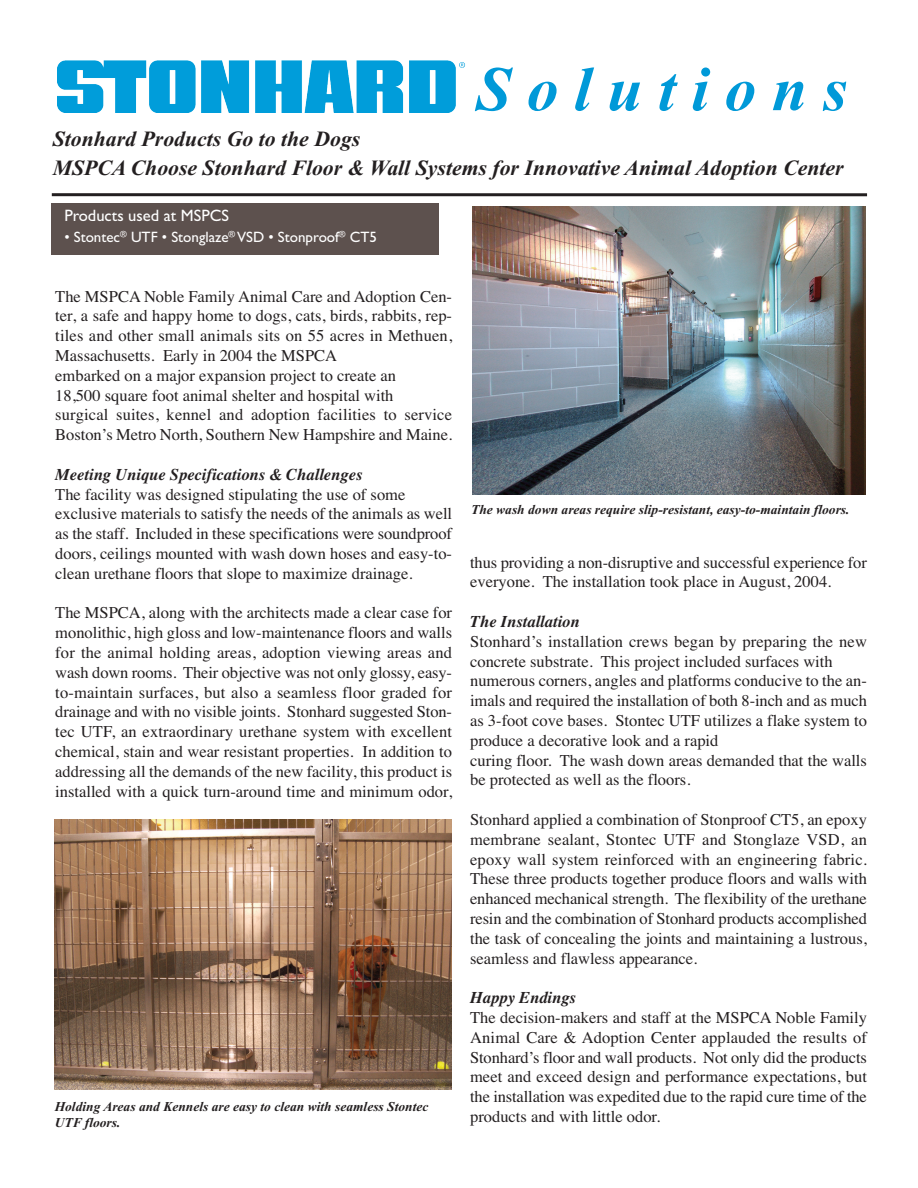
<style>
.page{position:relative;width:918px;height:1188px;background:#fff}
.page>*{position:absolute;margin:0;border:0;box-sizing:border-box;transform-origin:0 0}
.t1{font:italic 700 63px "Times New Roman";letter-spacing:.25em;color:#0099d8}
.t2{font:italic 700 21.75px/28.5px "Times New Roman";color:#231f20}
.t3{font:16.5px/19.8px "Times";color:#231f20}
.t4{font:italic 700 16.5px "Times";color:#231f20}
.t5{font:16.5px "Gill Sans";color:#fff}
.t6{font:15px "Gill Sans";color:#fff}
.t7{font:italic 700 13.5px/16.2px "Times New Roman";color:#231f20}
</style>
<div class="page">
<img style="left:473px;top:207px;width:393px;height:287px">
<img style="left:54px;top:820px;width:398px;height:270px">
<img style="left:57px;top:60px;width:408px;height:53px">
<hr style="left:52px;top:193px;width:815px;height:3px;background:#231f20">
<div style="left:52px;top:204px;width:387px;height:51px;background:#5d514e"></div>
<h1 class="t1" style="left:476px;top:52px;width:373px">Solutions</h1>
<h2 class="t2" style="left:53px;top:124px;width:793px">Stonhard Products Go to the Dogs<br>MSPCA Choose Stonhard Floor &amp; Wall Systems for Innovative Animal Adoption Center</h2>
<p class="t5" style="left:64px;top:206px;width:166px">Products used at MSPCS</p>
<p class="t6" style="left:64px;top:228px;width:314px">• Stontec<sup>®</sup> UTF • Stonglaze<sup>®</sup> VSD • Stonproof<sup>®</sup> CT5</p>
<p class="t3" style="left:55px;top:286px;width:398px">The MSPCA Noble Family Animal Care and Adoption Cen&shy;ter, a safe and happy home to dogs, cats, birds, rabbits, rep&shy;tiles and other small animals sits on 55 acres in Methuen, Massachusetts. Early in 2004 the MSPCA<br>embarked on a major expansion project to create an<br>18,500 square foot animal shelter and hospital with<br>surgical suites, kennel and adoption facilities to service Boston’s Metro North, Southern New Hampshire and Maine.</p>
<p class="t4" style="left:55px;top:464px;width:309px">Meeting Unique Specifications &amp; Challenges</p>
<p class="t3" style="left:55px;top:484px;width:398px">The facility was designed stipulating the use of some exclusive materials to satisfy the needs of the animals as well as the staff. Included in these specifications were soundproof doors, ceilings mounted with wash down hoses and easy-to&shy;clean urethane floors that slope to maximize drainage.</p>
<p class="t3" style="left:55px;top:603px;width:398px;text-align:justify">The MSPCA, along with the architects made a clear case for monolithic, high gloss and low-maintenance floors and walls for the animal holding areas, adoption viewing areas and wash down rooms. Their objective was not only glossy, easy&shy;to-maintain surfaces, but also a seamless floor graded for drainage and with no visible joints. Stonhard suggested Ston&shy;tec UTF, an extraordinary urethane system with excellent chemical, stain and wear resistant properties. In addition to addressing all the demands of the new facility, this product is installed with a quick turn-around time and minimum odor,</p>
<p class="t7" style="left:55px;top:1098px;width:375px">Holding Areas and Kennels are easy to clean with seamless Stontec<br>UTF floors.</p>
<p class="t7" style="left:471px;top:501px;width:380px">The wash down areas require slip-resistant, easy-to-maintain floors.</p>
<p class="t3" style="left:470px;top:552px;width:398px">thus providing a non-disruptive and successful experience for everyone. The installation took place in August, 2004.</p>
<p class="t4" style="left:470px;top:612px;width:111px">The Installation</p>
<p class="t3" style="left:470px;top:631px;width:398px">Stonhard’s installation crews began by preparing the new concrete substrate. This project included surfaces with numerous corners, angles and platforms conducive to the an&shy;imals and required the installation of both 8-inch and as much as 3-foot cove bases. Stontec UTF utilizes a flake system to produce a decorative look and a rapid<br>curing floor. The wash down areas demanded that the walls be protected as well as the floors.</p>
<p class="t3" style="left:470px;top:809px;width:398px;text-align:justify">Stonhard applied a combination of Stonproof CT5, an epoxy membrane sealant, Stontec UTF and Stonglaze VSD, an epoxy wall system reinforced with an engineering fabric.<br>These three products together produce floors and walls with enhanced mechanical strength. The flexibility of the urethane resin and the combination of Stonhard products accomplished the task of concealing the joints and maintaining a lustrous, seamless and flawless appearance.</p>
<p class="t4" style="left:470px;top:988px;width:107px">Happy Endings</p>
<p class="t3" style="left:470px;top:1007px;width:398px;text-align:justify">The decision-makers and staff at the MSPCA Noble Family Animal Care &amp; Adoption Center applauded the results of Stonhard’s floor and wall products. Not only did the products meet and exceed design and performance expectations, but the installation was expedited due to the rapid cure time of the products and with little odor.</p>
</div>
